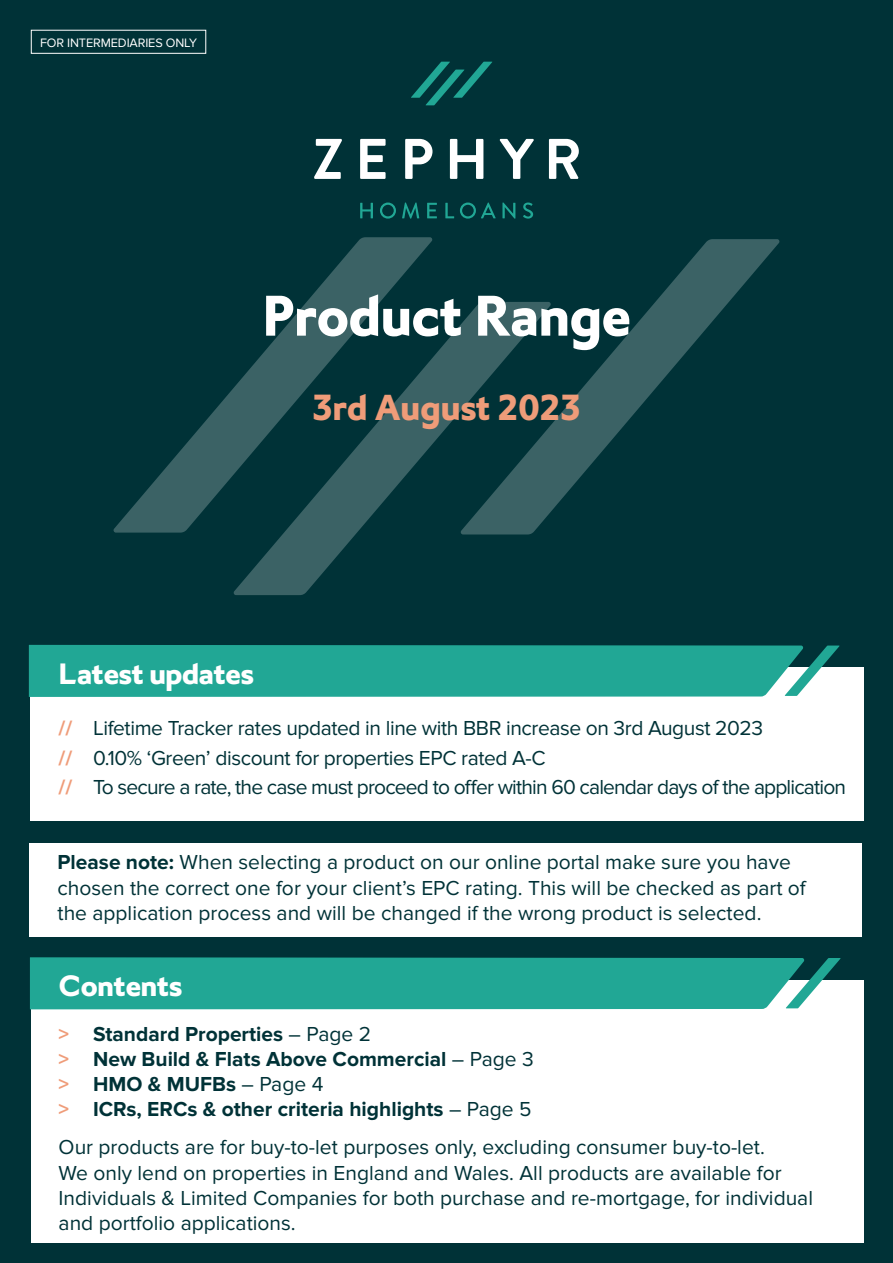
<style>
.page{position:relative;width:893px;height:1263px;background:#003237}
.page>*{position:absolute;margin:0;border:0;box-sizing:border-box;transform-origin:0 0}
.t1{font:700 57px "London";letter-spacing:-.005em;color:#fff}
.t2{font:700 36px "London";color:#ef9c79}
.t3{font:700 29.4px "London";letter-spacing:-.01em;color:#fff}
.t4{font:21px/25.2px "Proxima Nova";color:#003237}
.t5{font:700 21px "Proxima Nova";color:#003237}
.t6{font:21px "Proxima Nova";letter-spacing:-.02em;color:#003237}
.t7{font:21px "Proxima Nova";letter-spacing:-.04em;color:#003237}
.t8{font:12.6px "Proxima Nova";letter-spacing:-.01em;color:#fff}
.s1{font-weight:700;color:#ef9c79}
.s2{font-weight:700}
.s3{color:#ef9c79}
.s4{font-weight:400}
</style>
<div class="page">
<svg style="left:113px;top:237px;width:320px;height:296px"></svg>
<svg style="left:551px;top:239px;width:229px;height:272px"></svg>
<svg style="left:233px;top:302px;width:318px;height:293px"></svg>
<svg style="left:411px;top:62px;width:81px;height:43px"></svg>
<svg style="left:314px;top:139px;width:28px;height:40px"></svg>
<svg style="left:360px;top:139px;width:26px;height:40px"></svg>
<svg style="left:405px;top:139px;width:27px;height:40px"></svg>
<svg style="left:450px;top:139px;width:33px;height:40px"></svg>
<svg style="left:499px;top:139px;width:35px;height:40px"></svg>
<svg style="left:549px;top:139px;width:30px;height:40px"></svg>
<svg style="left:360px;top:203px;width:13px;height:15px"></svg>
<svg style="left:380px;top:203px;width:16px;height:16px"></svg>
<svg style="left:402px;top:203px;width:17px;height:16px"></svg>
<svg style="left:427px;top:203px;width:10px;height:15px"></svg>
<svg style="left:445px;top:203px;width:9px;height:15px"></svg>
<svg style="left:460px;top:203px;width:36px;height:16px"></svg>
<svg style="left:502px;top:203px;width:13px;height:16px"></svg>
<svg style="left:523px;top:203px;width:10px;height:16px"></svg>
<div style="left:30px;top:668px;width:833px;height:153px;background:#fff"></div>
<svg style="left:29px;top:645px;width:811px;height:52px;background:#29a897"></svg>
<div style="left:31px;top:980px;width:832px;height:263px;background:#fff"></div>
<div style="left:30px;top:843px;width:832px;height:93px;background:#fff"></div>
<svg style="left:30px;top:957px;width:811px;height:52px;background:#28a696"></svg>
<div style="left:31px;top:30px;width:175px;height:24px;border:1px solid #fff"></div>
<p class="t8" style="left:40px;top:35px;width:158px">FOR INTERMEDIARIES ONLY</p>
<p class="t1" style="left:262px;top:282px;width:370px">Product Range</p>
<p class="t2" style="left:313px;top:386px;width:269px">3rd August 2023</p>
<p class="t3" style="left:59px;top:656px;width:197px">Latest updates</p>
<p class="t6" style="left:59px;top:716px;width:706px"><span class="s1">//</span> Lifetime Tracker rates updated in line with BBR increase on 3rd August 2023</p>
<p class="t6" style="left:59px;top:746px;width:488px"><span class="s1">//</span> 0.10% ‘Green’ discount for properties EPC rated A-C</p>
<p class="t7" style="left:59px;top:775px;width:789px"><span class="s1">//</span> To secure a rate, the case must proceed to offer within 60 calendar days of the application</p>
<p class="t4" style="left:58px;top:850px;width:750px"><span class="s2">Please note:</span> When selecting a product on our online portal make sure you have chosen the correct one for your client’s EPC rating. This will be checked as part of the application process and will be changed if the wrong product is selected.</p>
<p class="t3" style="left:59px;top:968px;width:125px">Contents</p>
<p class="t5" style="left:59px;top:1022px;width:314px"><span class="s3">&gt;</span> Standard Properties <span class="s4">– Page 2</span></p>
<p class="t5" style="left:59px;top:1047px;width:477px"><span class="s3">&gt;</span> New Build &amp; Flats Above Commercial <span class="s4">– Page 3</span></p>
<p class="t5" style="left:59px;top:1072px;width:266px"><span class="s3">&gt;</span> HMO &amp; MUFBs <span class="s4">– Page 4</span></p>
<p class="t5" style="left:59px;top:1097px;width:474px"><span class="s3">&gt;</span> ICRs, ERCs &amp; other criteria highlights <span class="s4">– Page 5</span></p>
<p class="t4" style="left:59px;top:1135px;width:756px">Our products are for buy-to-let purposes only, excluding consumer buy-to-let.<br>We only lend on properties in England and Wales. All products are available for Individuals &amp; Limited Companies for both purchase and re-mortgage, for individual and portfolio applications.</p>
</div>
